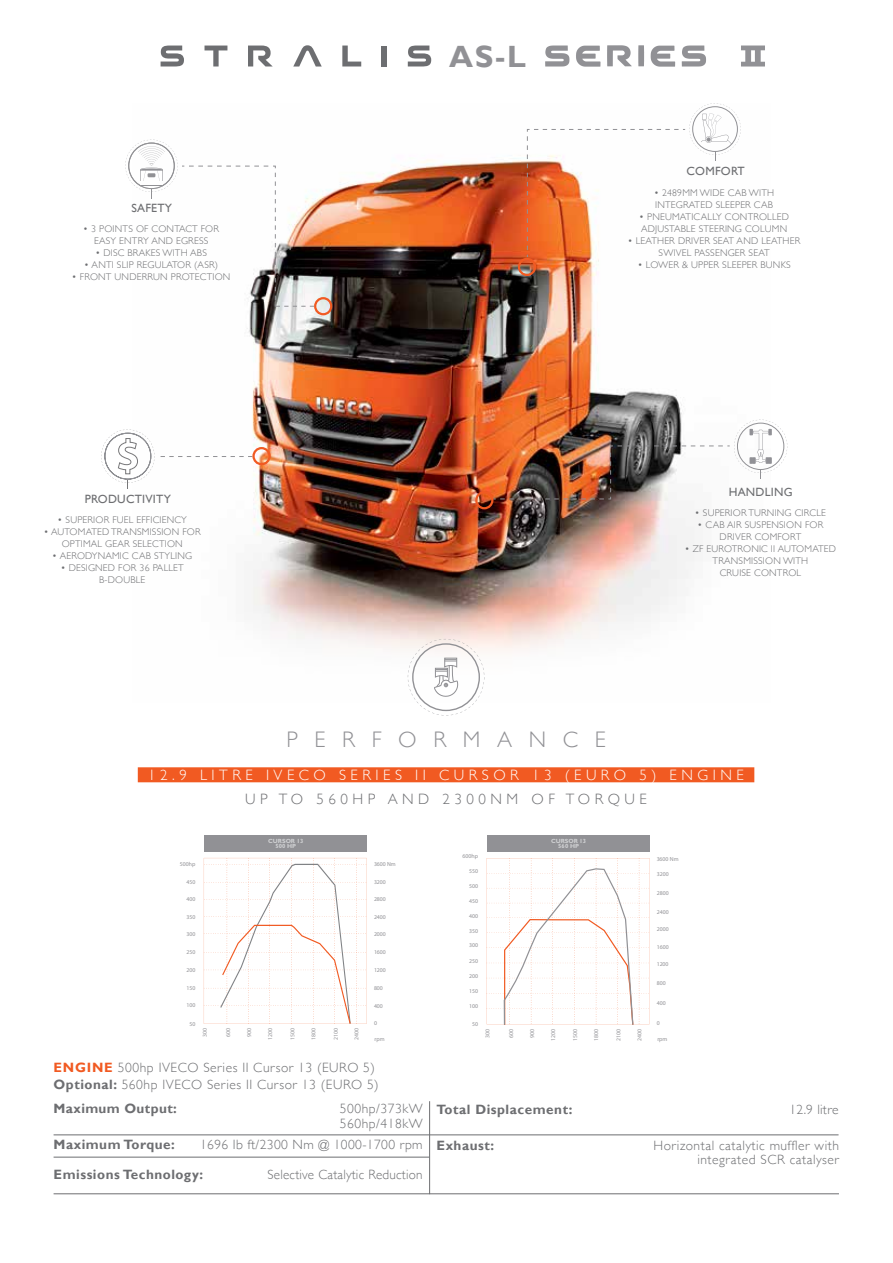
<style>
.page{position:relative;width:893px;height:1263px;background:#fff}
.page>*{position:absolute;margin:0;border:0;box-sizing:border-box;transform-origin:0 0}
.t1{font:700 30.75px "Gill Sans";color:#919195}
.t2{font:300 22.5px "Gill Sans";letter-spacing:.74em;color:#919195}
.t3{font:300 15px "Gill Sans";letter-spacing:.3em;color:#fff}
.t4{font:300 15px "Gill Sans";letter-spacing:.3em;color:#6d6e71}
.t5{font:300 13.5px/14.2px "Gill Sans";letter-spacing:.04em;color:#6d6e71}
.t6{font:700 13.5px "Gill Sans";letter-spacing:.04em;color:#6d6e71}
.t7{font:300 13.5px "Gill Sans";letter-spacing:.02em;color:#6d6e71}
.t8{font:12px "Gill Sans";letter-spacing:.02em;color:#6d6e71}
.t9{font:300 9.75px/12px "Gill Sans";letter-spacing:.02em;color:#6d6e71;text-align:center}
.t10{font:700 6px/5.7px "Gill Sans";color:#d0d1d3;text-align:center}
.t11{font:5.85px "Myriad";color:#919195}
.s1{font-weight:700;color:#f15a22}
.s2{font-weight:700}
</style>
<div class="page">
<img style="left:150px;top:129px;width:614px;height:551px">
<div style="left:138px;top:767px;width:616px;height:15px;background:#f15a22"></div>
<svg style="left:408px;top:639px;width:76px;height:76px"></svg>
<hr style="left:430px;top:1134px;width:408px;height:1px;background:#6d6e71">
<hr style="left:54px;top:1134px;width:376px;height:1px;background:#6d6e71">
<hr style="left:54px;top:1157px;width:375px;height:1px;background:#6d6e71">
<hr style="left:54px;top:1193px;width:785px;height:1px;background:#6d6e71">
<hr style="left:429px;top:1101px;width:1px;height:93px;background:#6d6e71">
<svg style="left:204px;top:858px;width:163px;height:166px"></svg>
<div style="left:204px;top:835px;width:162px;height:16px;background:#919195"></div>
<div style="left:487px;top:835px;width:162px;height:16px;background:#919195"></div>
<svg style="left:487px;top:858px;width:162px;height:167px"></svg>
<svg style="left:101px;top:429px;width:53px;height:60px"></svg>
<svg style="left:161px;top:456px;width:91px;height:1px"></svg>
<div style="left:518px;top:258px;width:18px;height:18px;border:2px solid #f15a22;border-radius:50%"></div>
<div style="left:475px;top:491px;width:18px;height:18px;border:2px solid #f15a22;border-radius:50%"></div>
<div style="left:252px;top:447px;width:19px;height:18px;border:2px solid #f15a22;border-radius:50%"></div>
<div style="left:314px;top:297px;width:18px;height:18px;border:2px solid #f15a22;border-radius:50%"></div>
<svg style="left:527px;top:103px;width:214px;height:155px"></svg>
<img style="left:493px;top:420px;width:294px;height:80px">
<svg style="left:293px;top:45px;width:29px;height:22px"></svg>
<div style="left:382px;top:46px;width:5px;height:20px;background:#6d6e71"></div>
<svg style="left:342px;top:46px;width:19px;height:20px"></svg>
<svg style="left:248px;top:46px;width:24px;height:20px"></svg>
<svg style="left:161px;top:46px;width:23px;height:20px"></svg>
<svg style="left:408px;top:46px;width:23px;height:20px"></svg>
<svg style="left:205px;top:46px;width:22px;height:20px"></svg>
<svg style="left:545px;top:46px;width:24px;height:21px"></svg>
<svg style="left:576px;top:46px;width:24px;height:21px"></svg>
<svg style="left:607px;top:45px;width:25px;height:21px"></svg>
<svg style="left:651px;top:46px;width:24px;height:21px"></svg>
<svg style="left:682px;top:46px;width:24px;height:21px"></svg>
<svg style="left:638px;top:45px;width:6px;height:21px"></svg>
<svg style="left:741px;top:46px;width:24px;height:21px"></svg>
<svg style="left:125px;top:140px;width:189px;height:167px"></svg>
<div style="left:128px;top:143px;width:47px;height:46px;border:1px solid #919195;border-radius:50%"></div>
<p class="t8" style="left:131px;top:201px;width:42px">SAFETY</p>
<p class="t9" style="left:83px;top:222px;width:137px">• 3 POINTS OF CONTACT FOR<br>EASY ENTRY AND EGRESS</p>
<p class="t9" style="left:96px;top:246px;width:113px">• DISC BRAKES WITH ABS</p>
<p class="t9" style="left:84px;top:258px;width:135px">• ANTI SLIP REGULATOR (ASR)</p>
<p class="t9" style="left:72px;top:270px;width:160px">• FRONT UNDERRUN PROTECTION</p>
<p class="t8" style="left:85px;top:491px;width:88px">PRODUCTIVITY</p>
<p class="t9" style="left:58px;top:513px;width:131px">• SUPERIOR FUEL EFFICIENCY</p>
<p class="t9" style="left:44px;top:525px;width:159px">• AUTOMATED TRANSMISSION FOR<br>OPTIMAL GEAR SELECTION</p>
<p class="t9" style="left:52px;top:549px;width:141px">• AERODYNAMIC CAB STYLING</p>
<p class="t9" style="left:61px;top:561px;width:125px">• DESIGNED FOR 36 PALLET<br>B-DOUBLE</p>
<h1 class="t1" style="left:449px;top:38px;width:78px">AS-L</h1>
<p class="t8" style="left:687px;top:164px;width:60px">COMFORT</p>
<p class="t9" style="left:654px;top:186px;width:122px;text-align:left">• 2489MM WIDE CAB WITH<br>INTEGRATED SLEEPER CAB</p>
<p class="t9" style="left:639px;top:210px;width:151px;text-align:left">• PNEUMATICALLY CONTROLLED<br>ADJUSTABLE STEERING COLUMN</p>
<p class="t9" style="left:628px;top:234px;width:174px">• LEATHER DRIVER SEAT AND LEATHER<br>SWIVEL PASSENGER SEAT</p>
<p class="t9" style="left:638px;top:258px;width:154px">• LOWER &amp; UPPER SLEEPER BUNKS</p>
<p class="t8" style="left:729px;top:485px;width:65px">HANDLING</p>
<p class="t9" style="left:695px;top:506px;width:132px">• SUPERIOR TURNING CIRCLE</p>
<p class="t9" style="left:698px;top:518px;width:127px">• CAB AIR SUSPENSION FOR<br>DRIVER COMFORT</p>
<p class="t9" style="left:685px;top:542px;width:153px">• ZF EUROTRONIC II AUTOMATED<br>TRANSMISSION WITH<br>CRUISE CONTROL</p>
<h2 class="t2" style="left:286px;top:722px;width:321px">PERFORMANCE</h2>
<h3 class="t3" style="left:148px;top:763px;width:597px">12.9 LITRE IVECO SERIES II CURSOR 13 (EURO 5) ENGINE</h3>
<h3 class="t4" style="left:245px;top:787px;width:403px">UP TO 560HP AND 2300NM OF TORQUE</h3>
<p class="t11" style="left:180px;top:862px;width:17px">500hp</p>
<p class="t11" style="left:186px;top:879px;width:10px">450</p>
<p class="t11" style="left:186px;top:896px;width:10px">400</p>
<p class="t11" style="left:186px;top:914px;width:10px">350</p>
<p class="t11" style="left:186px;top:931px;width:10px">300</p>
<p class="t11" style="left:186px;top:949px;width:10px">250</p>
<p class="t11" style="left:186px;top:967px;width:10px">200</p>
<p class="t11" style="left:186px;top:985px;width:10px">150</p>
<p class="t11" style="left:186px;top:1002px;width:10px">100</p>
<p class="t11" style="left:189px;top:1021px;width:7px">50</p>
<p class="t10" style="left:268px;top:838px;width:37px">CURSOR 13<br>500 HP</p>
<p class="t11" style="left:374px;top:862px;width:23px">3600 Nm</p>
<p class="t11" style="left:374px;top:879px;width:13px">3200</p>
<p class="t11" style="left:374px;top:896px;width:13px">2800</p>
<p class="t11" style="left:374px;top:914px;width:13px">2400</p>
<p class="t11" style="left:374px;top:931px;width:13px">2000</p>
<p class="t11" style="left:374px;top:949px;width:13px">1600</p>
<p class="t11" style="left:374px;top:967px;width:13px">1200</p>
<p class="t11" style="left:374px;top:985px;width:10px">800</p>
<p class="t11" style="left:374px;top:1003px;width:10px">400</p>
<p class="t11" style="left:374px;top:1020px;width:4px">0</p>
<p class="t11" style="left:202px;top:1037px;width:10px;rotate:-90deg">300</p>
<p class="t11" style="left:225px;top:1037px;width:10px;rotate:-90deg">600</p>
<p class="t11" style="left:246px;top:1037px;width:10px;rotate:-90deg">900</p>
<p class="t11" style="left:267px;top:1040px;width:13px;rotate:-90deg">1200</p>
<p class="t11" style="left:290px;top:1040px;width:13px;rotate:-90deg">1500</p>
<p class="t11" style="left:311px;top:1040px;width:13px;rotate:-90deg">1800</p>
<p class="t11" style="left:333px;top:1040px;width:13px;rotate:-90deg">2100</p>
<p class="t11" style="left:354px;top:1040px;width:13px;rotate:-90deg">2400</p>
<p class="t11" style="left:374px;top:1036px;width:12px">rpm</p>
<h3 class="t5" style="left:54px;top:1059px;width:327px;line-height:16.5px"><span class="s1">ENGINE</span> 500hp IVECO Series II Cursor 13 (EURO 5)<br><span class="s2">Optional:</span> 560hp IVECO Series II Cursor 13 (EURO 5)</h3>
<h3 class="t6" style="left:54px;top:1100px;width:125px">Maximum Output:</h3>
<h3 class="t5" style="left:340px;top:1101px;width:84px">500hp/373kW<br>560hp/418kW</h3>
<h3 class="t6" style="left:54px;top:1136px;width:123px">Maximum Torque:</h3>
<h3 class="t5" style="left:200px;top:1137px;width:224px">1696 Ib ft/2300 Nm @ 1000-1700 rpm</h3>
<h3 class="t6" style="left:54px;top:1166px;width:151px">Emissions Technology:</h3>
<h3 class="t7" style="left:267px;top:1164px;width:157px">Selective Catalytic Reduction</h3>
<p class="t11" style="left:463px;top:853px;width:17px">600hp</p>
<p class="t11" style="left:469px;top:868px;width:10px">550</p>
<p class="t11" style="left:469px;top:883px;width:10px">500</p>
<p class="t11" style="left:469px;top:898px;width:10px">450</p>
<p class="t11" style="left:469px;top:913px;width:10px">400</p>
<p class="t11" style="left:469px;top:928px;width:10px">350</p>
<p class="t11" style="left:469px;top:942px;width:10px">300</p>
<p class="t11" style="left:469px;top:958px;width:10px">250</p>
<p class="t11" style="left:469px;top:973px;width:10px">200</p>
<p class="t11" style="left:469px;top:988px;width:10px">150</p>
<p class="t11" style="left:469px;top:1003px;width:10px">100</p>
<p class="t11" style="left:472px;top:1021px;width:7px">50</p>
<p class="t10" style="left:551px;top:838px;width:37px">CURSOR 13<br>560 HP</p>
<p class="t11" style="left:657px;top:856px;width:23px">3600 Nm</p>
<p class="t11" style="left:657px;top:871px;width:13px">3200</p>
<p class="t11" style="left:657px;top:890px;width:13px">2800</p>
<p class="t11" style="left:657px;top:909px;width:13px">2400</p>
<p class="t11" style="left:657px;top:926px;width:13px">2000</p>
<p class="t11" style="left:657px;top:944px;width:13px">1600</p>
<p class="t11" style="left:657px;top:961px;width:13px">1200</p>
<p class="t11" style="left:657px;top:980px;width:10px">800</p>
<p class="t11" style="left:657px;top:1000px;width:10px">400</p>
<p class="t11" style="left:657px;top:1020px;width:4px">0</p>
<p class="t11" style="left:485px;top:1037px;width:10px;rotate:-90deg">300</p>
<p class="t11" style="left:508px;top:1037px;width:10px;rotate:-90deg">600</p>
<p class="t11" style="left:529px;top:1037px;width:10px;rotate:-90deg">900</p>
<p class="t11" style="left:550px;top:1040px;width:13px;rotate:-90deg">1200</p>
<p class="t11" style="left:572px;top:1040px;width:13px;rotate:-90deg">1500</p>
<p class="t11" style="left:593px;top:1040px;width:13px;rotate:-90deg">1800</p>
<p class="t11" style="left:616px;top:1040px;width:13px;rotate:-90deg">2100</p>
<p class="t11" style="left:637px;top:1040px;width:13px;rotate:-90deg">2400</p>
<p class="t11" style="left:657px;top:1036px;width:12px">rpm</p>
<h3 class="t6" style="left:437px;top:1102px;width:137px">Total Displacement:</h3>
<h3 class="t5" style="left:790px;top:1102px;width:50px">12.9 litre</h3>
<h3 class="t6" style="left:437px;top:1137px;width:59px">Exhaust:</h3>
<h3 class="t5" style="left:653px;top:1137px;width:187px;text-align:right">Horizontal catalytic muffler with integrated SCR catalyser</h3>
</div>
